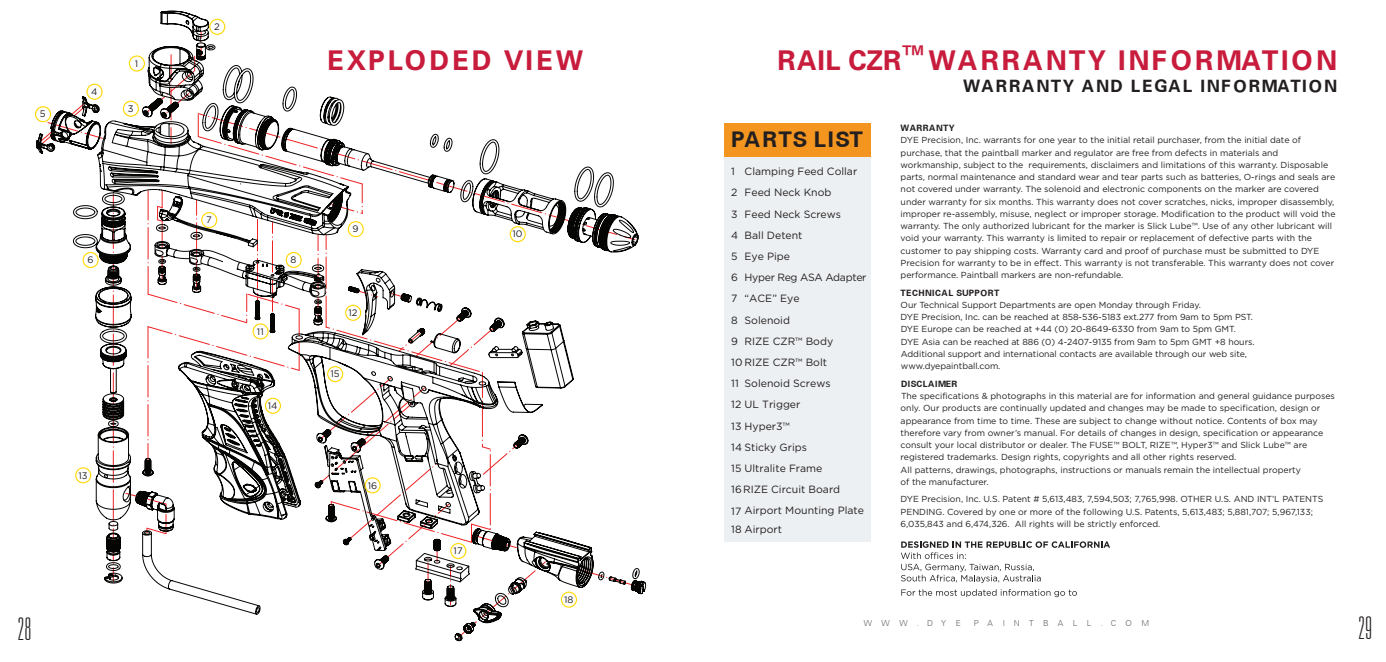
<style>
.page{position:relative;width:1386px;height:662px;background:#fff}
.page>*{position:absolute;margin:0;border:0;box-sizing:border-box;transform-origin:0 0}
.t1{font:100 ultra-condensed 31.5px "Univers LT";color:#231f20}
.t2{font:700 27.3px "Univers LT";letter-spacing:.085em;color:#c81c3d}
.t3{font:700 27.3px "Univers LT";letter-spacing:.105em;color:#c81c3d}
.t4{font:700 21.7px "Univers CE";letter-spacing:.07em;color:#231f20}
.t5{font:700 17.15px "Univers CE";letter-spacing:.105em;color:#231f20}
.t6{font:10.5px/21.2px "Gotham";color:#231f20}
.t7{font:9.45px "Gotham";color:#231f20}
.t8{font:8.75px/12.2px "Gotham";color:#231f20}
.t9{font:700 8.75px "Univers CE";letter-spacing:.055em;color:#231f20}
.t10{font:300 8.22px "Univers CE";letter-spacing:1.12em;color:#636366}
</style>
<div class="page">
<svg style="left:36px;top:11px;width:610px;height:630px"></svg>
<svg style="left:75px;top:467px;width:16px;height:16px"></svg>
<svg style="left:561px;top:569px;width:82px;height:38px"></svg>
<svg style="left:83px;top:252px;width:16px;height:16px"></svg>
<svg style="left:35px;top:84px;width:68px;height:63px"></svg>
<div style="left:724px;top:155px;width:147px;height:387px;background:#edf0f2"></div>
<div style="left:724px;top:123px;width:147px;height:33px;background:#f4951f"></div>
<svg style="left:123px;top:19px;width:423px;height:618px"></svg>
<svg style="left:901px;top:541px;width:209px;height:41px"></svg>
<svg style="left:901px;top:589px;width:176px;height:8px"></svg>
<p class="t7" style="left:40px;top:108px;width:7px">5</p>
<p class="t7" style="left:91px;top:86px;width:8px">4</p>
<p class="t7" style="left:135px;top:58px;width:5px">1</p>
<p class="t7" style="left:128px;top:103px;width:7px">3</p>
<p class="t7" style="left:87px;top:254px;width:8px">6</p>
<p class="t7" style="left:78px;top:469px;width:11px">13</p>
<p class="t7" style="left:214px;top:21px;width:7px">2</p>
<h2 class="t3" style="left:327px;top:45px;width:257px">EXPLODED VIEW</h2>
<p class="t7" style="left:206px;top:214px;width:7px">7</p>
<p class="t7" style="left:257px;top:325px;width:8px">11</p>
<p class="t7" style="left:291px;top:254px;width:7px">8</p>
<p class="t7" style="left:268px;top:399px;width:11px">14</p>
<p class="t7" style="left:353px;top:223px;width:8px">9</p>
<p class="t7" style="left:348px;top:306px;width:11px">12</p>
<p class="t7" style="left:330px;top:368px;width:11px">15</p>
<p class="t7" style="left:368px;top:479px;width:11px">16</p>
<p class="t7" style="left:512px;top:228px;width:12px">10</p>
<p class="t7" style="left:454px;top:544px;width:10px">17</p>
<p class="t7" style="left:564px;top:593px;width:11px">18</p>
<h2 class="t2" style="left:777px;top:45px;width:561px">RAIL CZR™WARRANTY INFORMATION</h2>
<h3 class="t5" style="left:963px;top:76px;width:376px">WARRANTY AND LEGAL INFORMATION</h3>
<h3 class="t4" style="left:731px;top:126px;width:133px">PARTS LIST</h3>
<p class="t6" style="left:745px;top:161px;width:123px">Clamping Feed Collar<br>Feed Neck Knob<br>Feed Neck Screws<br>Ball Detent<br>Eye Pipe<br>Hyper Reg ASA Adapter “ACE” Eye<br>Solenoid<br>RIZE CZR™ Body</p>
<p class="t6" style="left:745px;top:372px;width:88px">Solenoid Screws</p>
<p class="t6" style="left:731px;top:161px;width:134px">1<br>2<br>3<br>4<br>5<br>6<br>7<br>8<br>9<br>10 RIZE CZR™ Bolt<br>11<br>12 UL Trigger<br>13 Hyper3™<br>14 Sticky Grips<br>15 Ultralite Frame<br>16RIZE Circuit Board<br>17 Airport Mounting Plate</p>
<p class="t6" style="left:731px;top:518px;width:52px">18 Airport</p>
<p class="t9" style="left:901px;top:123px;width:55px">WARRANTY</p>
<p class="t8" style="left:901px;top:134px;width:436px">DYE Precision, Inc. warrants for one year to the initial retail purchaser, from the initial date of purchase, that the paintball marker and regulator are free from defects in materials and workmanship, subject to the requirements, disclaimers and limitations of this warranty. Disposable parts, normal maintenance and standard wear and tear parts such as batteries, O-rings and seals are not covered under warranty. The solenoid and electronic components on the marker are covered under warranty for six months. This warranty does not cover scratches, nicks, improper disassembly, improper re-assembly, misuse, neglect or improper storage. Modification to the product will void the warranty. The only authorized lubricant for the marker is Slick Lube™. Use of any other lubricant will void your warranty. This warranty is limited to repair or replacement of defective parts with the customer to pay shipping costs. Warranty card and proof of purchase must be submitted to DYE Precision for warranty to be in effect. This warranty is not transferable. This warranty does not cover performance. Paintball markers are non-refundable.</p>
<p class="t9" style="left:901px;top:287px;width:100px">TECHNICAL SUPPORT</p>
<p class="t8" style="left:901px;top:298px;width:355px">Our Technical Support Departments are open Monday through Friday.<br>DYE Precision, Inc. can be reached at 858-536-5183 ext.277 from 9am to 5pm PST.<br>DYE Europe can be reached at +44 (0) 20-8649-6330 from 9am to 5pm GMT.<br>DYE Asia can be reached at 886 (0) 4-2407-9135 from 9am to 5pm GMT +8 hours.<br>Additional support and international contacts are available through our web site, www.dyepaintball.com.</p>
<p class="t9" style="left:901px;top:378px;width:58px">DISCLAIMER</p>
<p class="t8" style="left:901px;top:389px;width:436px">The specifications &amp; photographs in this material are for information and general guidance purposes only. Our products are continually updated and changes may be made to specification, design or appearance from time to time. These are subject to change without notice. Contents of box may therefore vary from owner’s manual. For details of changes in design, specification or appearance consult your local distributor or dealer. The FUSE™ BOLT, RIZE™, Hyper3™ and Slick Lube™ are registered trademarks. Design rights, copyrights and all other rights reserved.<br>All patterns, drawings, photographs, instructions or manuals remain the intellectual property<br>of the manufacturer.</p>
<p class="t8" style="left:901px;top:493px;width:424px">DYE Precision, Inc. U.S. Patent # 5,613,483, 7,594,503; 7,765,998. OTHER U.S. AND INT’L PATENTS<br>PENDING. Covered by one or more of the following U.S. Patents, 5,613,483; 5,881,707; 5,967,133;<br>6,035,843 and 6,474,326. All rights will be strictly enforced.</p>
<h1 class="t1" style="left:18px;top:612px;width:16px">28</h1>
<h1 class="t1" style="left:1358px;top:611px;width:16px">29</h1>
<p class="t10" style="left:864px;top:618px;width:99px">WWW.DYE</p>
<p class="t10" style="left:974px;top:618px;width:177px">PAINTBALL.COM</p>
</div>
